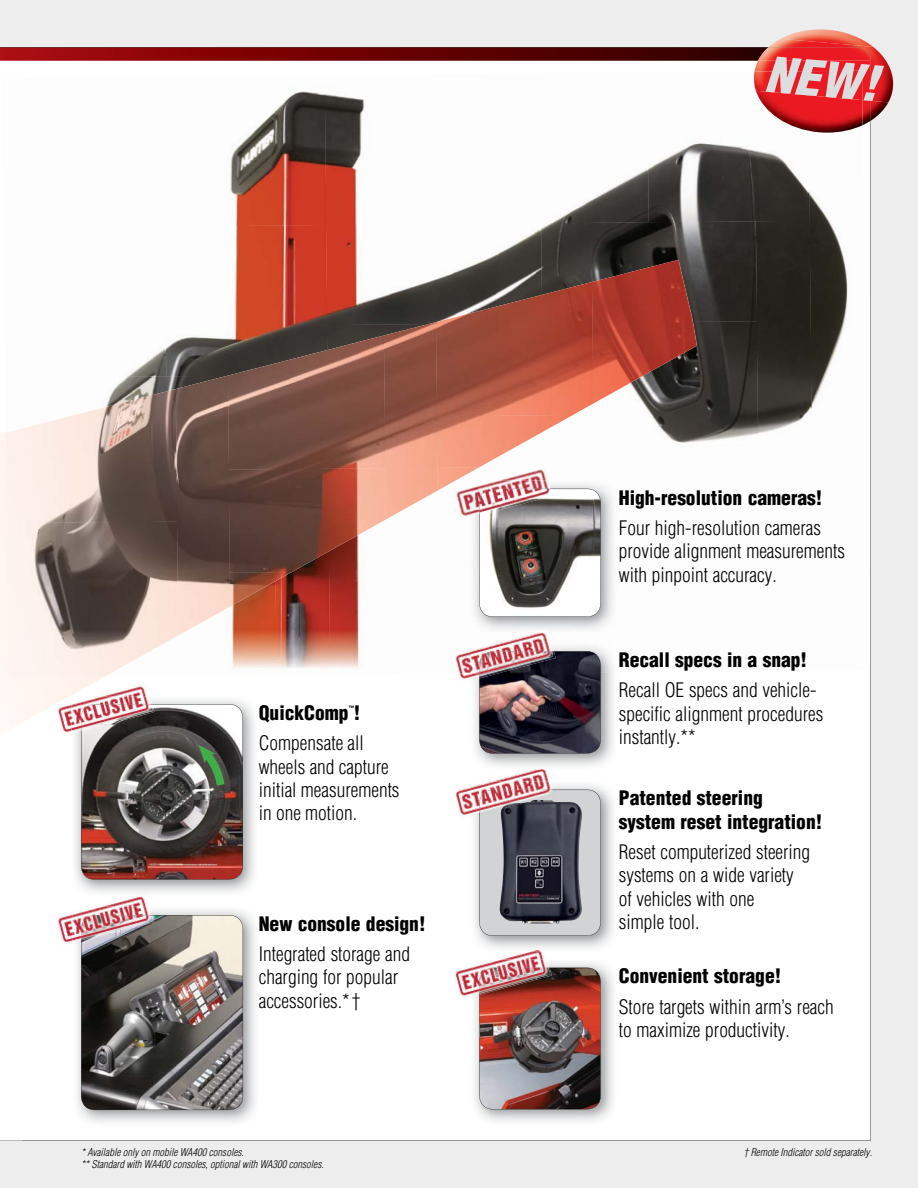
<style>
.page{position:relative;width:918px;height:1188px;background:#ededee}
.page>*{position:absolute;margin:0;border:0;box-sizing:border-box;transform-origin:0 0}
.t1{font:italic 900 condensed 48px "Helvetica";color:#dcddde;scale:1.09 1}
.t2{font:300 condensed 19.5px/23.4px "Helvetica";color:#000}
.t3{font:900 condensed 19.5px/23.4px "Helvetica";color:#000}
.t4{font:italic 300 condensed 10.5px/12.6px "Helvetica";color:#000}
.t5{font:900 condensed 5.85px "Helvetica";color:#000}
</style>
<div class="page">
<div style="left:0;top:47px;width:871px;height:1094px;background:#fff"></div>
<div style="left:0;top:340px;width:22px;height:800px;background:#fff"></div>
<div style="left:3px;top:77px;width:161px;height:151px;background:#fdfdfd"></div>
<img style="left:164px;top:75px;width:161px;height:151px">
<img style="left:325px;top:74px;width:161px;height:151px">
<img style="left:486px;top:73px;width:161px;height:150px">
<img style="left:647px;top:72px;width:162px;height:149px">
<img style="left:809px;top:125px;width:57px;height:445px">
<div style="left:4px;top:226px;width:161px;height:152px;background:#fdfdfd"></div>
<img style="left:165px;top:225px;width:162px;height:151px">
<img style="left:326px;top:223px;width:215px;height:102px">
<img style="left:541px;top:221px;width:215px;height:100px">
<img style="left:756px;top:221px;width:58px;height:450px">
<img style="left:327px;top:324px;width:57px;height:11px">
<img style="left:597px;top:321px;width:161px;height:150px">
<img style="left:22px;top:376px;width:154px;height:13px">
<div style="left:550px;top:404px;width:47px;height:76px;background:#fdfdfd"></div>
<img style="left:438px;top:491px;width:33px;height:32px">
<img style="left:330px;top:520px;width:108px;height:155px">
<div style="left:597px;top:471px;width:163px;height:150px;background:#fdfdfd"></div>
<img style="left:277px;top:573px;width:53px;height:102px">
<div style="left:436px;top:523px;width:54px;height:151px;background:#fdfdfd"></div>
<img style="left:178px;top:607px;width:99px;height:69px">
<div style="left:813px;top:570px;width:54px;height:100px;background:#fdfdfd"></div>
<div style="left:552px;top:621px;width:208px;height:51px;background:#fdfdfd"></div>
<div style="left:5px;top:340px;width:17px;height:93px;background:#fdfdfd"></div>
<img style="left:780px;top:29px;width:81px;height:10px">
<img style="left:872px;top:102px;width:16px;height:18px">
<img style="left:863px;top:102px;width:8px;height:23px">
<svg style="left:871px;top:102px;width:1px;height:19px"></svg>
<img style="left:756px;top:101px;width:107px;height:32px">
<img style="left:768px;top:39px;width:125px;height:63px">
<img style="left:754px;top:61px;width:14px;height:40px">
<img style="left:758px;top:47px;width:10px;height:14px">
<img style="left:768px;top:61px;width:103px;height:40px">
<img style="left:768px;top:47px;width:103px;height:14px">
<img style="left:754px;top:71px;width:108px;height:29px">
<img style="left:22px;top:677px;width:83px;height:46px">
<div style="left:0;top:433px;width:22px;height:302px;background:#fff7f4"></div>
<img style="left:436px;top:282px;width:157px;height:134px">
<img style="left:592px;top:260px;width:105px;height:144px">
<img style="left:228px;top:335px;width:156px;height:133px">
<img style="left:384px;top:322px;width:54px;height:198px">
<img style="left:22px;top:389px;width:154px;height:132px">
<img style="left:176px;top:376px;width:54px;height:260px">
<img style="left:437px;top:415px;width:136px;height:53px">
<img style="left:229px;top:468px;width:157px;height:105px">
<img style="left:437px;top:467px;width:15px;height:24px">
<img style="left:22px;top:521px;width:156px;height:156px">
<img style="left:230px;top:572px;width:62px;height:35px">
<div style="left:6px;top:428px;width:16px;height:249px;background:#fdf2ec"></div>
<img style="left:471px;top:480px;width:145px;height:153px">
<svg style="left:479px;top:489px;width:122px;height:128px;background:#908d8b"></svg>
<img style="left:72px;top:697px;width:186px;height:199px">
<img style="left:471px;top:781px;width:145px;height:171px">
<img style="left:471px;top:643px;width:145px;height:127px">
<img style="left:490px;top:633px;width:62px;height:10px">
<img style="left:529px;top:628px;width:20px;height:5px">
<img style="left:457px;top:673px;width:2px;height:11px">
<img style="left:452px;top:648px;width:19px;height:25px">
<img style="left:552px;top:643px;width:2px;height:8px">
<img style="left:500px;top:633px;width:49px;height:10px">
<svg style="left:538px;top:631px;width:9px;height:2px"></svg>
<img style="left:454px;top:651px;width:5px;height:22px">
<img style="left:471px;top:643px;width:81px;height:8px">
<img style="left:459px;top:651px;width:142px;height:103px">
<img style="left:479px;top:651px;width:73px;height:25px">
<img style="left:452px;top:770px;width:27px;height:50px">
<img style="left:525px;top:764px;width:24px;height:3px">
<img style="left:454px;top:770px;width:25px;height:47px">
<img style="left:471px;top:781px;width:8px;height:33px">
<svg style="left:479px;top:767px;width:122px;height:169px;background:#8f8a91"></svg>
<img style="left:73px;top:907px;width:186px;height:219px">
<svg style="left:81px;top:915px;width:162px;height:195px;background:#6e6965"></svg>
<img style="left:471px;top:959px;width:145px;height:166px">
<img style="left:479px;top:968px;width:122px;height:141px">
<svg style="left:81px;top:704px;width:162px;height:176px;background:#675752"></svg>
<img style="left:490px;top:952px;width:57px;height:7px">
<img style="left:519px;top:945px;width:26px;height:7px">
<img style="left:452px;top:965px;width:19px;height:35px">
<img style="left:471px;top:959px;width:79px;height:38px">
<img style="left:550px;top:968px;width:2px;height:27px">
<img style="left:497px;top:952px;width:49px;height:7px">
<img style="left:526px;top:947px;width:18px;height:5px">
<img style="left:453px;top:966px;width:18px;height:33px">
<img style="left:471px;top:959px;width:77px;height:37px">
<img style="left:549px;top:968px;width:1px;height:25px">
<img style="left:479px;top:968px;width:70px;height:25px">
<img style="left:54px;top:896px;width:96px;height:51px">
<img style="left:129px;top:892px;width:18px;height:4px">
<img style="left:153px;top:915px;width:1px;height:27px">
<img style="left:55px;top:896px;width:94px;height:49px">
<svg style="left:136px;top:894px;width:10px;height:2px"></svg>
<img style="left:73px;top:907px;width:78px;height:36px">
<img style="left:151px;top:915px;width:2px;height:25px">
<img style="left:81px;top:915px;width:70px;height:25px">
<img style="left:54px;top:682px;width:96px;height:55px">
<img style="left:152px;top:705px;width:2px;height:27px">
<img style="left:55px;top:683px;width:94px;height:52px">
<img style="left:72px;top:697px;width:79px;height:36px">
<img style="left:151px;top:705px;width:2px;height:25px">
<img style="left:81px;top:704px;width:70px;height:26px">
<img style="left:452px;top:465px;width:98px;height:56px">
<img style="left:552px;top:489px;width:2px;height:26px">
<img style="left:550px;top:489px;width:2px;height:26px">
<img style="left:455px;top:468px;width:93px;height:50px">
<img style="left:471px;top:480px;width:79px;height:35px">
<img style="left:550px;top:489px;width:1px;height:24px">
<img style="left:479px;top:489px;width:71px;height:24px">
<h1 class="t1" style="left:768px;top:44px;width:106px;rotate:5deg">NEW!</h1>
<p class="t3" style="left:259px;top:701px;width:103px">QuickComp !</p>
<p class="t5" style="left:349px;top:704px;width:7px">™</p>
<p class="t2" style="left:259px;top:731px;width:142px">Compensate all wheels and capture initial measurements in one motion.</p>
<p class="t3" style="left:619px;top:486px;width:205px">High-resolution cameras!</p>
<p class="t2" style="left:619px;top:516px;width:228px">Four high-resolution cameras provide alignment measurements with pinpoint accuracy.</p>
<p class="t3" style="left:619px;top:648px;width:190px">Recall specs in a snap!</p>
<p class="t2" style="left:619px;top:678px;width:206px">Recall OE specs and vehicle&shy;specific alignment procedures instantly.**</p>
<p class="t3" style="left:619px;top:786px;width:205px">Patented steering system reset integration!</p>
<p class="t2" style="left:619px;top:840px;width:193px">Reset computerized steering systems on a wide variety of vehicles with one</p>
<p class="t3" style="left:259px;top:912px;width:168px">New console design!</p>
<p class="t2" style="left:619px;top:910px;width:82px">simple tool.</p>
<p class="t2" style="left:259px;top:942px;width:153px">Integrated storage and charging for popular accessories.*†</p>
<p class="t3" style="left:619px;top:964px;width:164px">Convenient storage!</p>
<p class="t2" style="left:619px;top:995px;width:216px">Store targets within arm’s reach to maximize productivity.</p>
<p class="t4" style="left:81px;top:1146px;width:244px">* Available only on mobile WA400 consoles.<br>** Standard with WA400 consoles, optional with WA300 consoles.</p>
<p class="t4" style="left:744px;top:1146px;width:130px">† Remote Indicator sold separately.</p>
</div>
